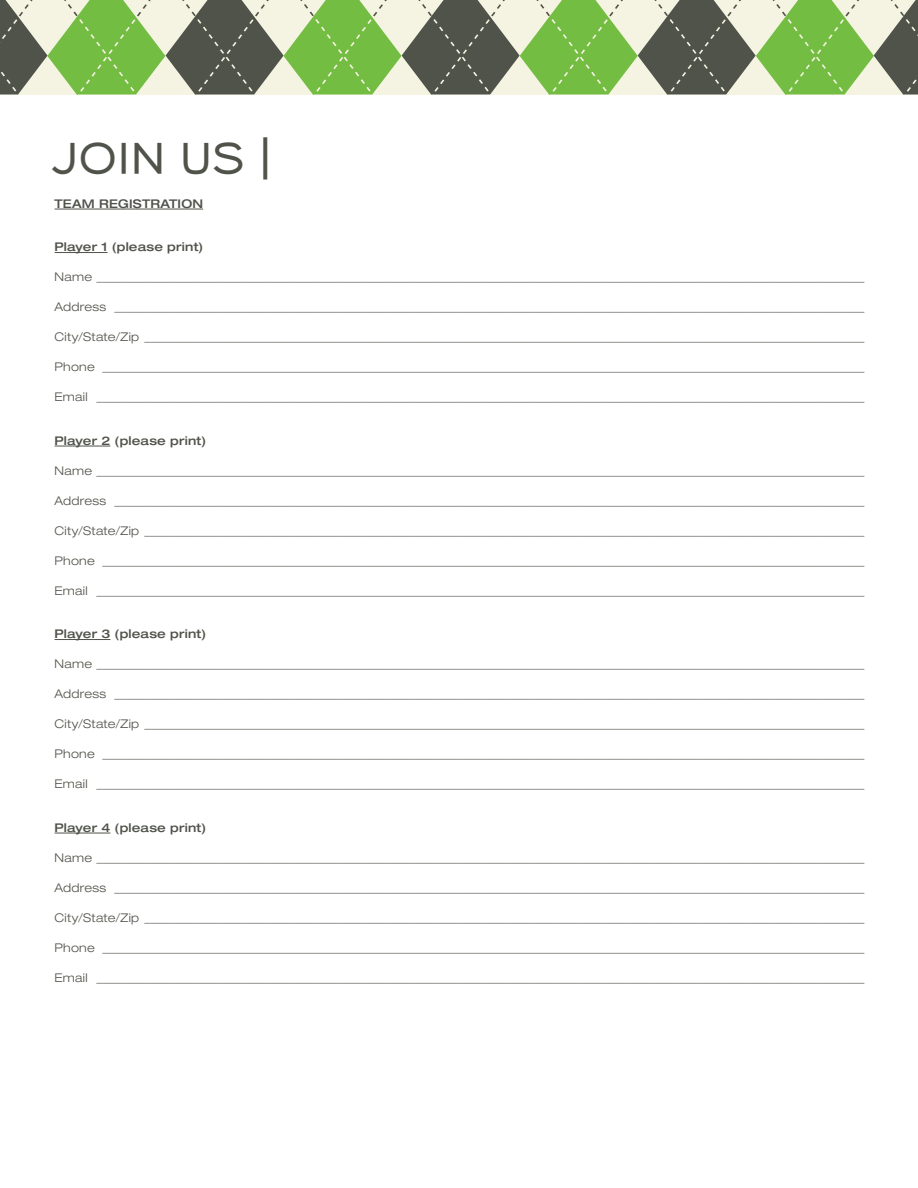
<style>
.page{position:relative;width:918px;height:1188px;background:#fff}
.page>*{position:absolute;margin:0;border:0;box-sizing:border-box;transform-origin:0 0}
.t1{font:800 39px "Sansumi";letter-spacing:.02em;color:#50534a}
.t2{font:300 expanded 12px "Helvetica Neue LT Std";letter-spacing:.025em;color:#50534a}
.t3{font:500 expanded 12px "Helvetica Neue LT Std";letter-spacing:.015em;color:#50534a}
</style>
<div class="page">
<hr style="left:55px;top:209px;width:148px;height:1px;background:#50534a">
<hr style="left:55px;top:252px;width:53px;height:1px;background:#50534a">
<hr style="left:55px;top:446px;width:55px;height:1px;background:#50534a">
<hr style="left:55px;top:639px;width:55px;height:1px;background:#50534a">
<hr style="left:55px;top:833px;width:55px;height:1px;background:#50534a">
<svg style="left:0;top:0;width:918px;height:95px;background:#93ad7a"></svg>
<h1 class="t1" style="left:54px;top:135px;width:224px">JOIN US |</h1>
<p class="t3" style="left:55px;top:196px;width:150px">TEAM REGISTRATION</p>
<p class="t3" style="left:55px;top:240px;width:150px">Player 1 (please print)</p>
<p class="t2" style="left:55px;top:270px;width:812px">Name ________________________________________________________________________________________________________________________________</p>
<p class="t2" style="left:55px;top:300px;width:811px">Address _____________________________________________________________________________________________________________________________</p>
<p class="t2" style="left:55px;top:330px;width:811px">City/State/Zip ________________________________________________________________________________________________________________________</p>
<p class="t2" style="left:55px;top:360px;width:811px">Phone _______________________________________________________________________________________________________________________________</p>
<p class="t2" style="left:55px;top:390px;width:812px">Email ________________________________________________________________________________________________________________________________</p>
<p class="t3" style="left:55px;top:433px;width:153px">Player 2 (please print)</p>
<p class="t2" style="left:55px;top:463px;width:812px">Name ________________________________________________________________________________________________________________________________</p>
<p class="t2" style="left:55px;top:493px;width:811px">Address _____________________________________________________________________________________________________________________________</p>
<p class="t2" style="left:55px;top:523px;width:811px">City/State/Zip ________________________________________________________________________________________________________________________</p>
<p class="t2" style="left:55px;top:553px;width:811px">Phone _______________________________________________________________________________________________________________________________</p>
<p class="t2" style="left:55px;top:583px;width:812px">Email ________________________________________________________________________________________________________________________________</p>
<p class="t3" style="left:55px;top:627px;width:153px">Player 3 (please print)</p>
<p class="t2" style="left:55px;top:657px;width:812px">Name ________________________________________________________________________________________________________________________________</p>
<p class="t2" style="left:55px;top:687px;width:811px">Address _____________________________________________________________________________________________________________________________</p>
<p class="t2" style="left:55px;top:717px;width:811px">City/State/Zip ________________________________________________________________________________________________________________________</p>
<p class="t2" style="left:55px;top:747px;width:811px">Phone _______________________________________________________________________________________________________________________________</p>
<p class="t2" style="left:55px;top:777px;width:812px">Email ________________________________________________________________________________________________________________________________</p>
<p class="t3" style="left:55px;top:820px;width:153px">Player 4 (please print)</p>
<p class="t2" style="left:55px;top:850px;width:812px">Name ________________________________________________________________________________________________________________________________</p>
<p class="t2" style="left:55px;top:880px;width:811px">Address _____________________________________________________________________________________________________________________________</p>
<p class="t2" style="left:55px;top:910px;width:811px">City/State/Zip ________________________________________________________________________________________________________________________</p>
<p class="t2" style="left:55px;top:940px;width:811px">Phone _______________________________________________________________________________________________________________________________</p>
<p class="t2" style="left:55px;top:970px;width:812px">Email ________________________________________________________________________________________________________________________________</p>
</div>
